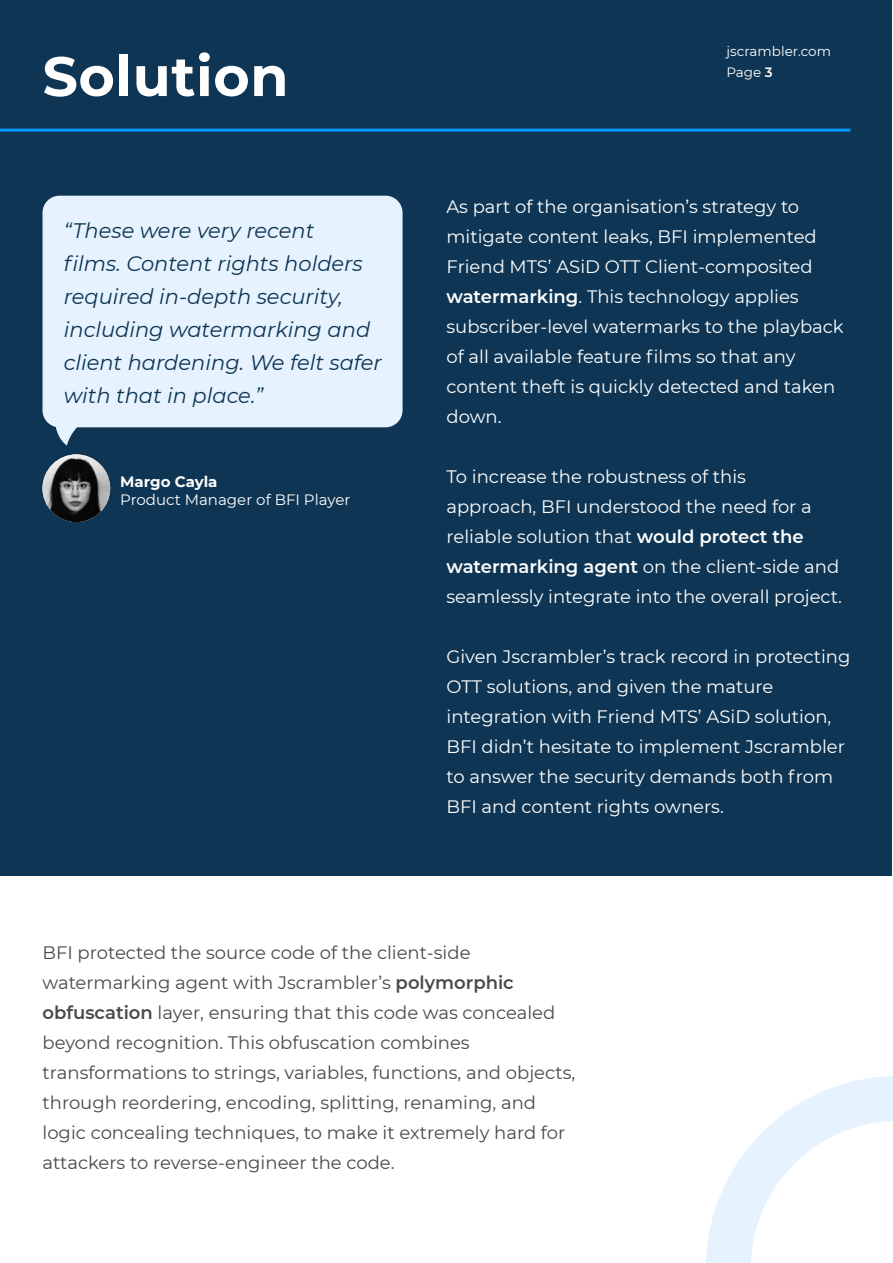
<style>
.page{position:relative;width:893px;height:1263px;background:#fff}
.page>*{position:absolute;margin:0;border:0;box-sizing:border-box;transform-origin:0 0}
.t1{font:700 55.5px "Montserrat";letter-spacing:.01em;color:#fff}
.t2{font:italic 21px/33px "Montserrat";color:#0e3553}
.t3{font:18px/30px "Montserrat";color:#fff}
.t4{font:18px/30px "Montserrat";color:#494949}
.t5{font:15px "Montserrat";color:#fff}
.t6{font:700 15px "Montserrat";color:#fff}
.t7{font:13.5px/21px "Montserrat";color:#fff}
.s1{font-weight:600}
</style>
<div class="page">
<div style="left:1px;top:1px;width:891px;height:875px;background:#0e3553"></div>
<hr style="left:0;top:129px;width:850px;height:3px;background:#09f">
<img style="left:43px;top:454px;width:67px;height:68px;border-radius:34px">
<div style="left:43px;top:196px;width:360px;height:231px;background:#e6f3ff;border-radius:17px"></div>
<svg style="left:55px;top:426px;width:25px;height:19px"></svg>
<svg style="left:706px;top:1076px;width:187px;height:187px"></svg>
<h1 class="t1" style="left:43px;top:36px;width:248px">Solution</h1>
<p class="t2" style="left:64px;top:213px;width:320px">“These were very recent<br>films. Content rights holders required in-depth security, including watermarking and client hardening. We felt safer with that in place.”</p>
<p class="t6" style="left:120px;top:470px;width:99px">Margo Cayla</p>
<p class="t5" style="left:120px;top:489px;width:232px">Product Manager of BFI Player</p>
<p class="t7" style="left:726px;top:40px;width:106px">jscrambler.com<br>Page <span class="s1">3</span></p>
<p class="t3" style="left:446px;top:191px;width:399px">As part of the organisation’s strategy to mitigate content leaks, BFI implemented Friend MTS’ ASiD OTT Client-composited <span class="s1">watermarking</span>. This technology applies subscriber-level watermarks to the playback of all available feature films so that any content theft is quickly detected and taken down.</p>
<p class="t3" style="left:446px;top:461px;width:397px">To increase the robustness of this<br>approach, BFI understood the need for a reliable solution that <span class="s1">would protect the watermarking agent</span> on the client-side and seamlessly integrate into the overall project.</p>
<p class="t3" style="left:446px;top:641px;width:405px">Given Jscrambler’s track record in protecting OTT solutions, and given the mature integration with Friend MTS’ ASiD solution, BFI didn’t hesitate to implement Jscrambler to answer the security demands both from BFI and content rights owners.</p>
<p class="t4" style="left:43px;top:937px;width:534px">BFI protected the source code of the client-side watermarking agent with Jscrambler’s <span class="s1">polymorphic obfuscation</span> layer, ensuring that this code was concealed beyond recognition. This obfuscation combines transformations to strings, variables, functions, and objects, through reordering, encoding, splitting, renaming, and logic concealing techniques, to make it extremely hard for attackers to reverse-engineer the code.</p>
</div>
